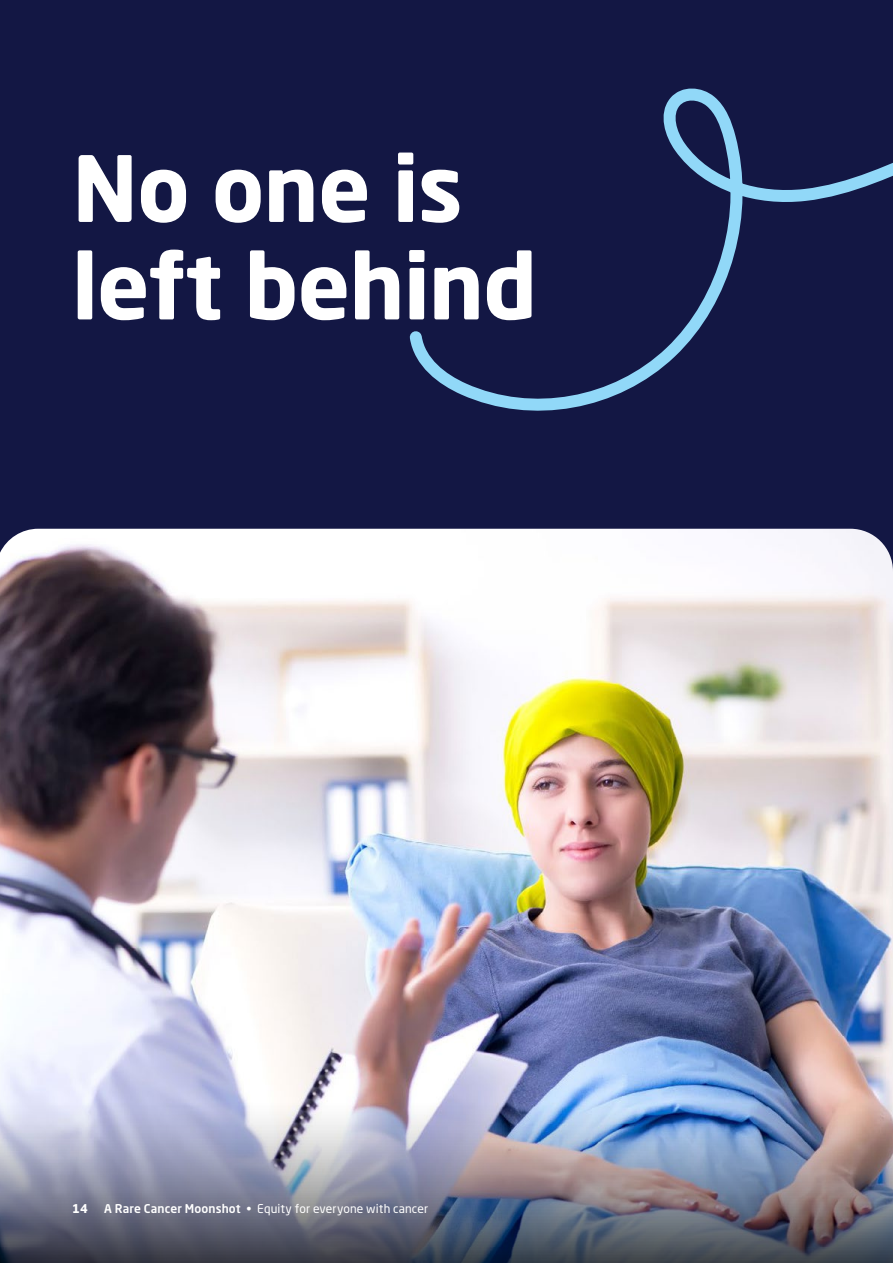
<style>
.page{position:relative;width:893px;height:1263px;background:#131744}
.page>*{position:absolute;margin:0;border:0;box-sizing:border-box;transform-origin:0 0}
.t1{font:700 90px/97.5px "Neo Sans W1 G";letter-spacing:-.01em;color:#fff}
.t2{font:12px "Neo Sans TR";letter-spacing:.01em;color:#fff}
.t3{font:700 12px "Neo Sans W1 G";color:#fff}
.s1{font-family:"Neo Sans Medium TR"}
</style>
<div class="page">
<img style="left:0;top:529px;width:893px;height:387px">
<svg style="left:409px;top:88px;width:484px;height:323px"></svg>
<img style="left:0;top:916px;width:893px;height:347px">
<h1 class="t1" style="left:72px;top:138px;width:466px">No one is left behind</h1>
<p class="t3" style="left:72px;top:1200px;width:17px">14</p>
<p class="t2" style="left:104px;top:1201px;width:325px"><span class="s1">A Rare Cancer Moonshot</span> • Equity for everyone with cancer</p>
</div>
